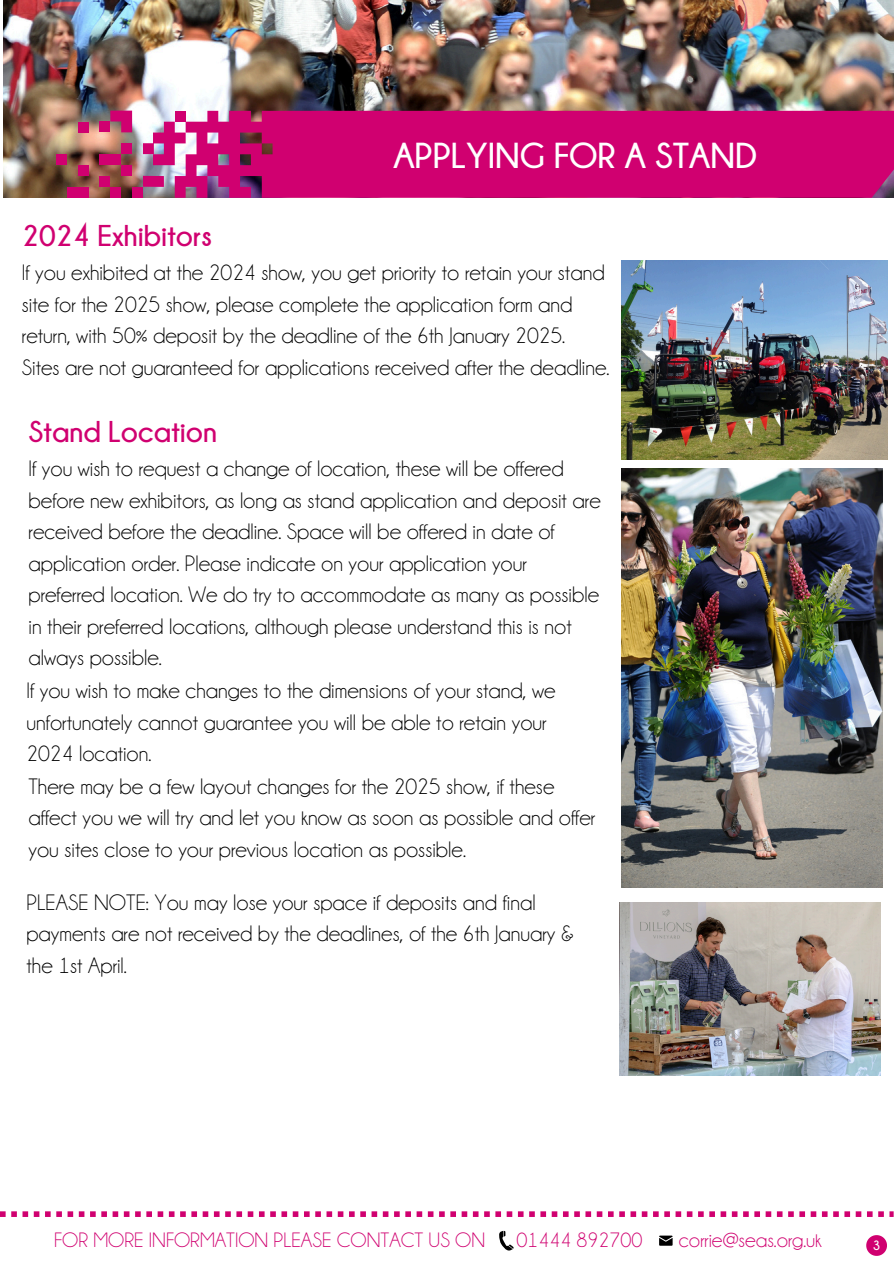
<style>
.page{position:relative;width:894px;height:1264px;background:#fff}
.page>*{position:absolute;margin:0;border:0;box-sizing:border-box;transform-origin:0 0}
.t1{font:700 36px "Champagne Limousines";color:#fff}
.t2{font:700 30px "Champagne Limousines";color:#d00070}
.t3{font:22.5px/31.5px "Champagne Limousines";color:#000}
.t4{font:21px "Champagne Limousines";color:#d00070}
.t5{font:700 13.5px "Champagne Limousines";color:#fff}
</style>
<div class="page">
<svg style="left:0;top:1211px;width:893px;height:5px"></svg>
<svg style="left:866px;top:1235px;width:20px;height:20px"></svg>
<img style="left:3px;top:0;width:890px;height:198px">
<div style="left:175px;top:111px;width:718px;height:87px;background:#d00070"></div>
<div style="left:175px;top:111px;width:11px;height:11px;background:#d00070"></div>
<div style="left:143px;top:176px;width:21px;height:11px;background:#d00070"></div>
<svg style="left:110px;top:111px;width:22px;height:21px"></svg>
<div style="left:132px;top:187px;width:11px;height:10px;background:#d00070"></div>
<div style="left:110px;top:187px;width:11px;height:10px;background:#d00070"></div>
<div style="left:67px;top:187px;width:22px;height:10px;background:#d00070"></div>
<div style="left:78px;top:165px;width:11px;height:11px;background:#d00070"></div>
<div style="left:99px;top:154px;width:22px;height:11px;background:#d00070"></div>
<div style="left:78px;top:122px;width:11px;height:10px;background:#d00070"></div>
<svg style="left:143px;top:122px;width:43px;height:43px"></svg>
<div style="left:121px;top:143px;width:11px;height:11px;background:#d00070"></div>
<div style="left:121px;top:165px;width:11px;height:11px;background:#d00070"></div>
<div style="left:56px;top:154px;width:11px;height:11px;background:#d00070"></div>
<div style="left:99px;top:176px;width:11px;height:11px;background:#d00070"></div>
<div style="left:99px;top:121px;width:11px;height:11px;background:#d00070"></div>
<svg style="left:659px;top:1235px;width:13px;height:10px"></svg>
<svg style="left:499px;top:1230px;width:14px;height:20px"></svg>
<img style="left:621px;top:260px;width:265px;height:199px">
<img style="left:621px;top:468px;width:261px;height:419px">
<img style="left:619px;top:902px;width:261px;height:173px">
<p class="t2" style="left:22px;top:219px;width:192px">2024 Exhibitors</p>
<p class="t1" style="left:393px;top:135px;width:365px">APPLYING FOR A STAND</p>
<h2 class="t3" style="left:22px;top:257px;width:584px">If you exhibited at the 2024 show, you get priority to retain your stand</h2>
<p class="t3" style="left:22px;top:288px;width:552px">site for the 2025 show, please complete the application form and</p>
<p class="t3" style="left:22px;top:320px;width:544px">return, with 50% deposit by the deadline of the 6th January 2025.</p>
<p class="t3" style="left:22px;top:351px;width:589px">Sites are not guaranteed for applications received after the deadline.</p>
<p class="t2" style="left:29px;top:415px;width:190px">Stand Location</p>
<p class="t3" style="left:29px;top:453px;width:536px">If you wish to request a change of location, these will be offered</p>
<p class="t3" style="left:29px;top:484px;width:573px">before new exhibitors, as long as stand application and deposit are received before the deadline. Space will be offered in date of application order. Please indicate on your application your preferred location. We do try to accommodate as many as possible in their preferred locations, although please understand this is not always possible.</p>
<p class="t3" style="left:26px;top:674px;width:530px">If you wish to make changes to the dimensions of your stand, we unfortunately cannot guarantee you will be able to retain your<br>2024 location.</p>
<p class="t3" style="left:29px;top:770px;width:527px">There may be a few layout changes for the 2025 show, if these</p>
<p class="t3" style="left:29px;top:802px;width:568px">affect you we will try and let you know as soon as possible and offer</p>
<p class="t3" style="left:29px;top:833px;width:439px">you sites close to your previous location as possible.</p>
<p class="t3" style="left:26px;top:886px;width:548px">PLEASE NOTE: You may lose your space if deposits and final payments are not received by the deadlines, of the 6th January &amp; the 1st April.</p>
<p class="t4" style="left:54px;top:1228px;width:432px">FOR MORE INFORMATION PLEASE CONTACT US ON</p>
<p class="t4" style="left:516px;top:1228px;width:127px">01444 892700</p>
<p class="t4" style="left:678px;top:1228px;width:144px">corrie@seas.org.uk</p>
<p class="t5" style="left:872px;top:1238px;width:9px">3</p>
</div>
